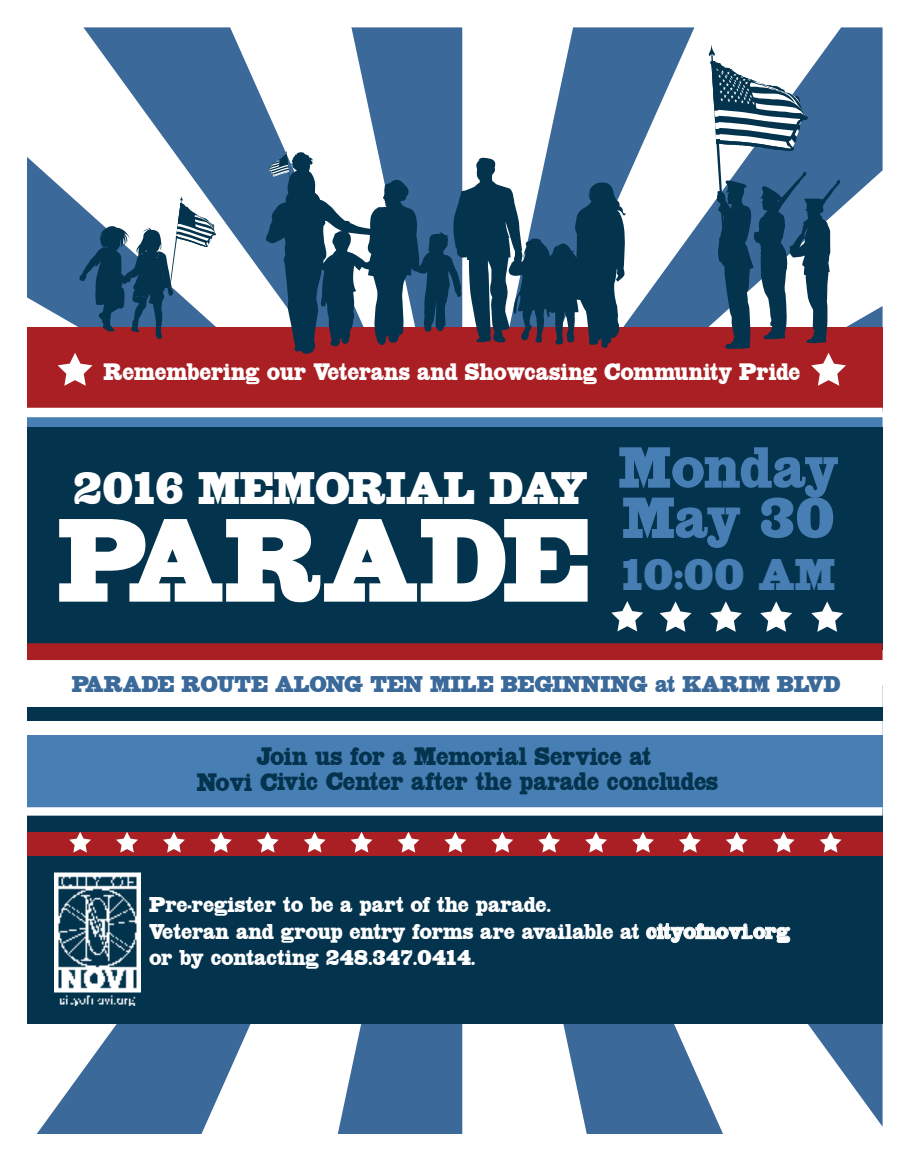
<style>
.page{position:relative;width:905px;height:1161px;background:#fff}
.page>*{position:absolute;margin:0;border:0;box-sizing:border-box;transform-origin:0 0}
.t1{font:118.05px "HWT Slab Antique";color:#fff;scale:1.04 1}
.t2{font:57.75px/50.2px "HWT Slab Antique";letter-spacing:-.02em;color:#477eb3;scale:1.04 1}
.t3{font:45.6px "HWT Slab Antique";color:#fff;scale:1.04 1}
.t4{font:44.25px "HWT Slab Antique";color:#477eb3;scale:1.04 1}
.t5{font:25.2px/25.2px "HWT Slab Antique";color:#03334d;text-align:center}
.t6{font:23.7px "HWT Slab Antique";color:#fff}
.t7{font:22.8px "HWT Slab Antique";color:#3a699a;scale:1.04 1}
.t8{font:21.45px/26.8px "HWT Slab Antique";color:#fff;scale:1.04 1}
.s1{font-size:52.5px}
</style>
<div class="page">
<svg style="left:37px;top:1024px;width:301px;height:110px"></svg>
<svg style="left:338px;top:1024px;width:124px;height:110px;background:#4c76a3"></svg>
<svg style="left:462px;top:1024px;width:420px;height:103px"></svg>
<svg style="left:694px;top:27px;width:188px;height:279px"></svg>
<svg style="left:83px;top:27px;width:202px;height:130px;fill:#3a699a"></svg>
<svg style="left:462px;top:27px;width:232px;height:301px"></svg>
<svg style="left:27px;top:157px;width:236px;height:171px;fill:#3a699a"></svg>
<svg style="left:351px;top:27px;width:111px;height:124px;background:#547da7"></svg>
<div style="left:27px;top:328px;width:855px;height:81px;background:#a91f23"></div>
<div style="left:27px;top:408px;width:855px;height:17px;background:#fff"></div>
<div style="left:27px;top:417px;width:855px;height:14px;background:#477eb3"></div>
<div style="left:27px;top:427px;width:855px;height:223px;background:#03334d"></div>
<div style="left:27px;top:826px;width:855px;height:32px;background:#a91f23"></div>
<div style="left:27px;top:857px;width:855px;height:167px;background:#03334d"></div>
<div style="left:27px;top:786px;width:855px;height:46px;background:#03334d"></div>
<div style="left:27px;top:735px;width:855px;height:74px;background:#477eb3"></div>
<div style="left:27px;top:707px;width:855px;height:13px;background:#03334d"></div>
<div style="left:27px;top:807px;width:855px;height:9px;background:#fff"></div>
<div style="left:27px;top:643px;width:855px;height:17px;background:#a91f23"></div>
<svg style="left:58px;top:353px;width:34px;height:33px"></svg>
<svg style="left:659px;top:601px;width:32px;height:31px"></svg>
<svg style="left:611px;top:601px;width:32px;height:30px"></svg>
<svg style="left:710px;top:601px;width:31px;height:31px"></svg>
<svg style="left:760px;top:601px;width:32px;height:31px"></svg>
<svg style="left:811px;top:601px;width:32px;height:31px"></svg>
<svg style="left:69px;top:832px;width:22px;height:21px"></svg>
<svg style="left:116px;top:832px;width:22px;height:21px"></svg>
<svg style="left:163px;top:832px;width:22px;height:21px"></svg>
<svg style="left:210px;top:832px;width:22px;height:21px"></svg>
<svg style="left:257px;top:832px;width:22px;height:21px"></svg>
<svg style="left:304px;top:832px;width:21px;height:21px"></svg>
<svg style="left:350px;top:832px;width:22px;height:21px"></svg>
<svg style="left:397px;top:832px;width:22px;height:21px"></svg>
<svg style="left:444px;top:832px;width:22px;height:21px"></svg>
<svg style="left:491px;top:832px;width:22px;height:21px"></svg>
<svg style="left:538px;top:832px;width:22px;height:21px"></svg>
<svg style="left:585px;top:832px;width:22px;height:21px"></svg>
<svg style="left:632px;top:832px;width:22px;height:21px"></svg>
<svg style="left:679px;top:832px;width:21px;height:21px"></svg>
<svg style="left:726px;top:832px;width:21px;height:21px"></svg>
<svg style="left:773px;top:832px;width:21px;height:21px"></svg>
<svg style="left:819px;top:832px;width:22px;height:21px"></svg>
<svg style="left:646px;top:923px;width:144px;height:20px"></svg>
<img style="left:55px;top:872px;width:85px;height:133px">
<svg style="left:708px;top:45px;width:138px;height:341px"></svg>
<svg style="left:263px;top:151px;width:363px;height:203px"></svg>
<svg style="left:77px;top:196px;width:139px;height:143px"></svg>
<p class="t6" style="left:104px;top:356px;width:698px">Remembering our Veterans and Showcasing Community Pride</p>
<h3 class="t3" style="left:73px;top:459px;width:496px">2016 MEMORIAL DAY</h3>
<h1 class="t1" style="left:57px;top:486px;width:513px">PARADE</h1>
<h2 class="t2" style="left:618px;top:443px;width:213px">Monday<br>May 30</h2>
<h3 class="t4" style="left:622px;top:546px;width:206px">10<span class="s1">:</span>00 AM</h3>
<p class="t7" style="left:72px;top:669px;width:741px">PARADE ROUTE ALONG TEN MILE BEGINNING at KARIM BLVD</p>
<p class="t5" style="left:197px;top:744px;width:523px">Join us for a Memorial Service at<br>Novi Civic Center after the parade concludes</p>
<p class="t8" style="left:149px;top:891px;width:617px">Pre-register to be a part of the parade.<br>Veteran and group entry forms are available at cityofnovi.org or by contacting 248.347.0414.</p>
</div>
